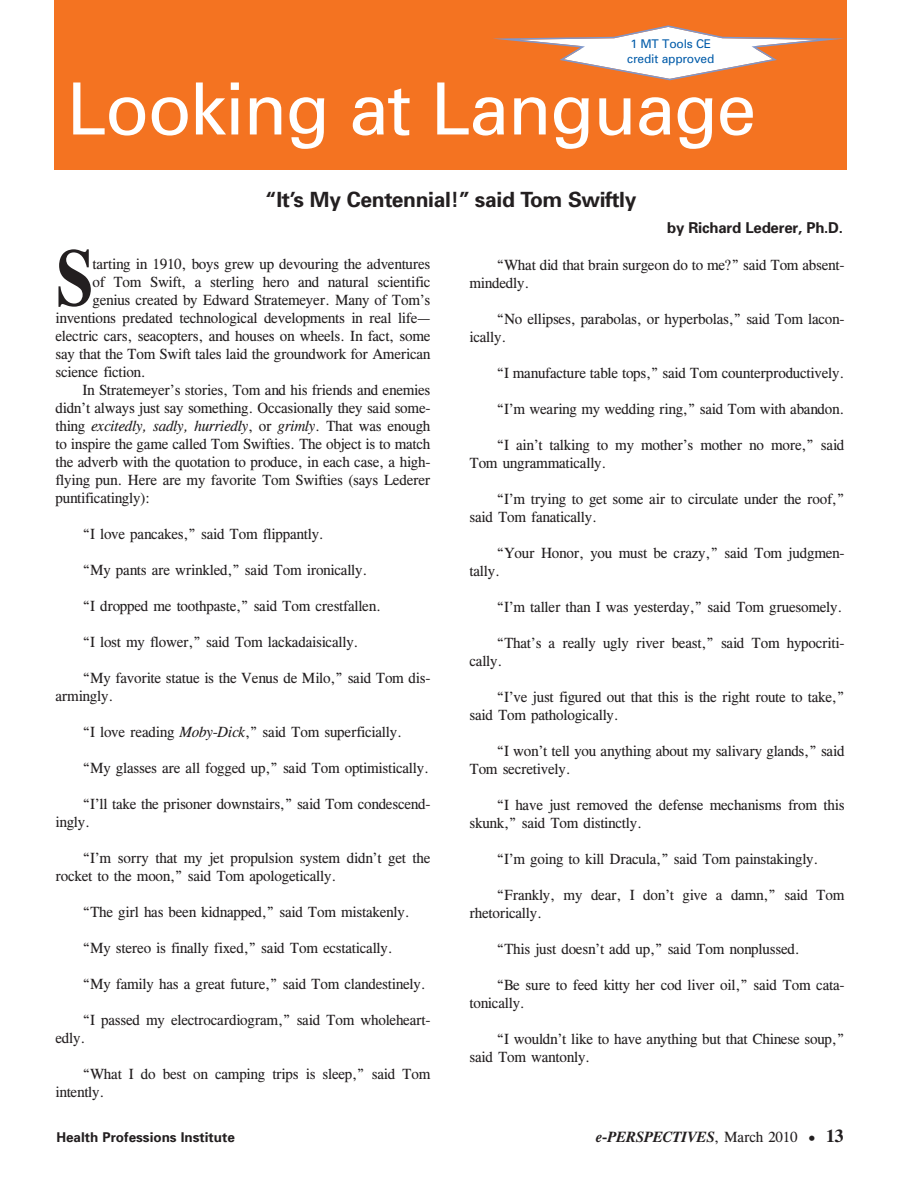
<style>
.page{position:relative;width:918px;height:1188px;background:#fff}
.page>*{position:absolute;margin:0;border:0;box-sizing:border-box;transform-origin:0 0}
.t1{font:700 80.1px "Times Cg ATT";color:#231f20;scale:.83 1}
.t2{font:72px "Univers";letter-spacing:-.02em;color:#fff}
.t3{font:700 21px "Univers";letter-spacing:-.015em;color:#231f20}
.t4{font:15px/18px "Times Cg ATT";letter-spacing:-.015em;color:#231f20}
.t5{font:italic 15px "Times Cg ATT";letter-spacing:-.015em;color:#231f20}
.t6{font:italic 700 15px "Times Cg ATT";letter-spacing:-.015em;color:#231f20}
.t7{font:700 15px "Univers";letter-spacing:-.015em;color:#231f20}
.t8{font:700 13.5px "Univers";color:#231f20}
.t9{font:12px/15px "Univers";letter-spacing:-.015em;color:#015ba9}
.s1{font-style:normal}
.s2{font-style:italic}
.s3{font-weight:400;font-style:normal}
.s4{font-weight:400;font-style:normal;font-size:10.5px}
.s5{font-style:normal;font-size:18px}
</style>
<div class="page">
<div style="left:54px;top:0;width:792px;height:170px;background:#f47321"></div>
<svg style="left:493px;top:25px;width:351px;height:55px"></svg>
<p class="t9" style="left:627px;top:38px;width:89px">1 MT Tools CE credit approved</p>
<h2 class="t2" style="left:67px;top:82px;width:691px">Looking at Language</h2>
<h3 class="t3" style="left:265px;top:192px;width:373px">“It’s My Centennial!” said Tom Swiftly</h3>
<p class="t7" style="left:667px;top:222px;width:177px">by Richard Lederer, Ph.D.</p>
<h1 class="t1" style="left:56px;top:231px;width:46px">S</h1>
<p class="t4" style="left:92px;top:255px;width:340px">tarting in 1910, boys grew up devouring the adventures</p>
<p class="t4" style="left:92px;top:273px;width:340px">of Tom Swift, a sterling hero and natural scientific</p>
<p class="t4" style="left:92px;top:291px;width:340px">genius created by Edward Stratemeyer. Many of Tom’s</p>
<p class="t4" style="left:55px;top:309px;width:376px">inventions predated technological developments in real life—</p>
<p class="t4" style="left:55px;top:327px;width:376px">electric cars, seacopters, and houses on wheels. In fact, some</p>
<p class="t4" style="left:55px;top:345px;width:377px">say that the Tom Swift tales laid the groundwork for American</p>
<p class="t4" style="left:55px;top:363px;width:92px">science fiction.</p>
<p class="t4" style="left:82px;top:381px;width:349px">In Stratemeyer’s stories, Tom and his friends and enemies</p>
<p class="t4" style="left:55px;top:399px;width:376px">didn’t always just say something. Occasionally they said some-</p>
<p class="t5" style="left:55px;top:418px;width:376px"><span class="s1">thing</span> excitedly, sadly, hurriedly<span class="s1">, or</span> grimly<span class="s1">. That was enough</span></p>
<p class="t4" style="left:55px;top:435px;width:376px">to inspire the game called Tom Swifties. The object is to match</p>
<p class="t4" style="left:55px;top:453px;width:377px">the adverb with the quotation to produce, in each case, a high-</p>
<p class="t4" style="left:55px;top:471px;width:377px">flying pun. Here are my favorite Tom Swifties (says Lederer</p>
<p class="t4" style="left:55px;top:489px;width:96px">puntificatingly):</p>
<p class="t4" style="left:82px;top:525px;width:243px">“I love pancakes,” said Tom flippantly.</p>
<p class="t4" style="left:82px;top:561px;width:287px">“My pants are wrinkled,” said Tom ironically.</p>
<p class="t4" style="left:82px;top:597px;width:300px">“I dropped me toothpaste,” said Tom crestfallen.</p>
<p class="t4" style="left:82px;top:633px;width:278px">“I lost my flower,” said Tom lackadaisically.</p>
<p class="t4" style="left:55px;top:669px;width:376px;text-indent:27px">“My favorite statue is the Venus de Milo,” said Tom dis&shy;armingly.</p>
<p class="t4" style="left:82px;top:723px;width:321px">“I love reading <span class="s2">Moby-Dick</span>,” said Tom superficially.</p>
<p class="t4" style="left:82px;top:759px;width:348px">“My glasses are all fogged up,” said Tom optimistically.</p>
<p class="t4" style="left:55px;top:795px;width:376px;text-indent:27px">“I’ll take the prisoner downstairs,” said Tom condescend&shy;ingly.</p>
<p class="t4" style="left:55px;top:849px;width:376px;text-indent:27px">“I’m sorry that my jet propulsion system didn’t get the rocket to the moon,” said Tom apologetically.</p>
<p class="t4" style="left:82px;top:903px;width:329px">“The girl has been kidnapped,” said Tom mistakenly.</p>
<p class="t4" style="left:82px;top:939px;width:312px">“My stereo is finally fixed,” said Tom ecstatically.</p>
<p class="t4" style="left:82px;top:975px;width:345px">“My family has a great future,” said Tom clandestinely.</p>
<p class="t4" style="left:55px;top:1011px;width:377px;text-indent:27px">“I passed my electrocardiogram,” said Tom wholeheart&shy;edly.</p>
<p class="t4" style="left:55px;top:1065px;width:376px;text-indent:27px">“What I do best on camping trips is sleep,” said Tom intently.</p>
<p class="t4" style="left:470px;top:256px;width:376px;text-indent:27px">“What did that brain surgeon do to me?” said Tom absent&shy;mindedly.</p>
<p class="t4" style="left:470px;top:310px;width:376px;text-indent:27px">“No ellipses, parabolas, or hyperbolas,” said Tom lacon&shy;ically.</p>
<p class="t4" style="left:496px;top:364px;width:349px">“I manufacture table tops,” said Tom counterproductively.</p>
<p class="t4" style="left:496px;top:400px;width:350px">“I’m wearing my wedding ring,” said Tom with abandon.</p>
<p class="t4" style="left:470px;top:436px;width:376px;text-indent:27px">“I ain’t talking to my mother’s mother no more,” said<br>Tom ungrammatically.</p>
<p class="t4" style="left:470px;top:490px;width:376px;text-indent:27px">“I’m trying to get some air to circulate under the roof,” said Tom fanatically.</p>
<p class="t4" style="left:470px;top:544px;width:377px;text-indent:27px">“Your Honor, you must be crazy,” said Tom judgmen&shy;tally.</p>
<p class="t4" style="left:496px;top:598px;width:348px">“I’m taller than I was yesterday,” said Tom gruesomely.</p>
<p class="t4" style="left:470px;top:634px;width:376px;text-indent:27px">“That’s a really ugly river beast,” said Tom hypocriti&shy;cally.</p>
<p class="t4" style="left:470px;top:688px;width:376px;text-indent:27px">“I’ve just figured out that this is the right route to take,” said Tom pathologically.</p>
<p class="t4" style="left:470px;top:742px;width:377px;text-indent:27px">“I won’t tell you anything about my salivary glands,” said<br>Tom secretively.</p>
<p class="t4" style="left:470px;top:796px;width:377px;text-indent:27px">“I have just removed the defense mechanisms from this skunk,” said Tom distinctly.</p>
<p class="t4" style="left:496px;top:850px;width:324px">“I’m going to kill Dracula,” said Tom painstakingly.</p>
<p class="t4" style="left:470px;top:886px;width:376px;text-indent:27px">“Frankly, my dear, I don’t give a damn,” said Tom rhetorically.</p>
<p class="t4" style="left:496px;top:940px;width:305px">“This just doesn’t add up,” said Tom nonplussed.</p>
<p class="t4" style="left:470px;top:976px;width:377px;text-indent:27px">“Be sure to feed kitty her cod liver oil,” said Tom cata&shy;tonically.</p>
<p class="t4" style="left:470px;top:1030px;width:376px;text-indent:27px">“I wouldn’t like to have anything but that Chinese soup,” said Tom wantonly.</p>
<p class="t8" style="left:56px;top:1132px;width:180px">Health Professions Institute</p>
<p class="t6" style="left:596px;top:1128px;width:250px">e-PERSPECTIVES<span class="s3">, March 2010</span> <span class="s4">•</span> <span class="s5">13</span></p>
</div>
